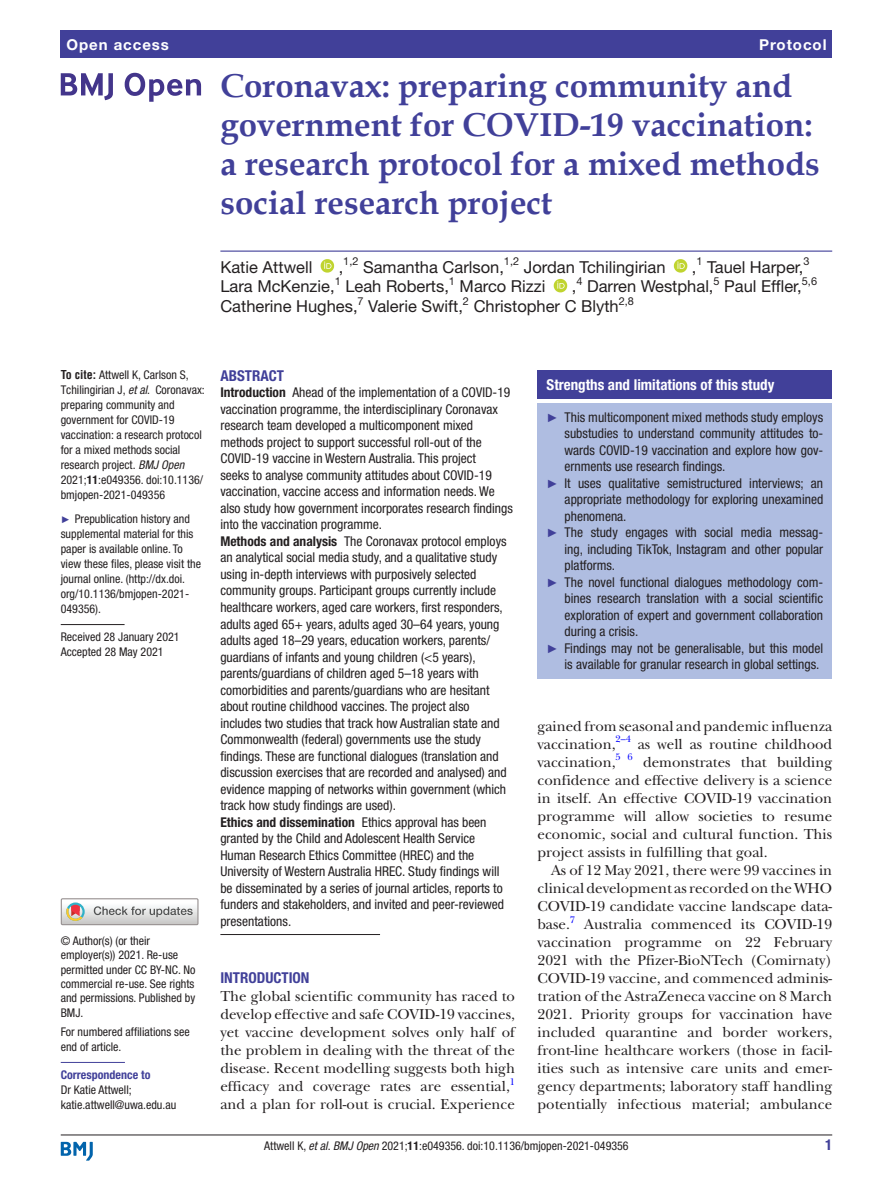
<style>
.page{position:relative;width:893px;height:1191px;background:#fff}
.page>*{position:absolute;margin:0;border:0;box-sizing:border-box;transform-origin:0 0}
.t1{font:700 33px/39px "Book Antiqua";color:#414099}
.t2{font:16.5px "Helvetica Neue LT Std";color:#231f20}
.t3{font:15px/18px "New Baskerville";color:#231f20;text-align:justify}
.t4{font:700 condensed 15px "Helvetica Neue LT Std";color:#fff}
.t5{font:700 condensed 15px "Helvetica Neue LT Std";color:#414099}
.t6{font:700 15px "Helvetica Neue LT Std";letter-spacing:.065em;color:#fff}
.t7{font:condensed 13.5px/16.5px "Helvetica Neue LT Std";color:#231f20}
.t8{font:condensed 12px/15px "Helvetica Neue LT Std";color:#231f20}
.t9{font:700 condensed 12px "Helvetica Neue LT Std";color:#414099}
.t10{font:10.95px "Helvetica Neue LT Std";color:#231f20}
.t11{font:9.9px "New Baskerville";color:#00f}
.s1{font-family:"Helvetica LT Std";font-weight:700}
.s2{font-style:italic}
.s3{font-weight:700}
.s4{font-family:"Arial";font-stretch:normal;font-size:9.75px;color:#414099}
.s5{font-family:"Arial";font-stretch:normal;font-size:12px;color:#414099}
</style>
<div class="page">
<hr style="left:61px;top:1134px;width:771px;height:1px;background:#231f20">
<svg style="left:61px;top:1141px;width:32px;height:19px"></svg>
<div style="left:61px;top:31px;width:771px;height:27px;background:#414099"></div>
<hr style="left:220px;top:250px;width:612px;height:2px;background:#414099">
<svg style="left:321px;top:259px;width:13px;height:14px"></svg>
<svg style="left:674px;top:259px;width:13px;height:14px"></svg>
<svg style="left:554px;top:279px;width:13px;height:13px"></svg>
<hr style="left:61px;top:624px;width:64px;height:1px;background:#231f20">
<hr style="left:61px;top:1062px;width:64px;height:1px;background:#414099">
<svg style="left:61px;top:73px;width:52px;height:27px"></svg>
<svg style="left:125px;top:73px;width:76px;height:29px"></svg>
<div style="left:61px;top:898px;width:138px;height:27px;border:1px solid #969090"></div>
<svg style="left:61px;top:898px;width:137px;height:26px"></svg>
<hr style="left:220px;top:934px;width:160px;height:1px;background:#231f20">
<div style="left:538px;top:370px;width:294px;height:29px;background:#414099"></div>
<div style="left:538px;top:403px;width:294px;height:275px;background:#afbde1"></div>
<p class="t6" style="left:66px;top:35px;width:104px">Open access</p>
<p class="t6" style="left:759px;top:35px;width:69px">Protocol</p>
<h1 class="t1" style="left:220px;top:66px;width:601px">Coronavax: preparing community and government for COVID-19 vaccination: a research protocol for a mixed methods social research project</h1>
<p class="t2" style="left:220px;top:257px;width:93px">Katie Attwell</p>
<p class="t2" style="left:339px;top:257px;width:6px">,</p>
<p class="t10" style="left:343px;top:255px;width:17px">1,2</p>
<p class="t2" style="left:363px;top:257px;width:142px">Samantha Carlson,</p>
<p class="t10" style="left:504px;top:255px;width:17px">1,2</p>
<p class="t2" style="left:524px;top:257px;width:143px">Jordan Tchilingirian</p>
<p class="t2" style="left:692px;top:257px;width:6px">,</p>
<p class="t10" style="left:696px;top:255px;width:8px">1</p>
<p class="t2" style="left:707px;top:257px;width:98px">Tauel Harper,</p>
<p class="t10" style="left:803px;top:255px;width:8px">3</p>
<p class="t2" style="left:220px;top:277px;width:116px">Lara McKenzie,</p>
<p class="t10" style="left:335px;top:274px;width:8px">1</p>
<p class="t2" style="left:345px;top:277px;width:105px">Leah Roberts,</p>
<p class="t10" style="left:449px;top:274px;width:8px">1</p>
<p class="t2" style="left:460px;top:277px;width:87px">Marco Rizzi</p>
<p class="t10" style="left:576px;top:274px;width:8px">4</p>
<p class="t2" style="left:587px;top:277px;width:128px">Darren Westphal,</p>
<p class="t10" style="left:714px;top:274px;width:8px">5</p>
<p class="t2" style="left:724px;top:277px;width:79px">Paul Effler,</p>
<p class="t10" style="left:802px;top:274px;width:17px">5,6</p>
<p class="t2" style="left:572px;top:277px;width:6px">,</p>
<p class="t2" style="left:220px;top:296px;width:139px">Catherine Hughes,</p>
<p class="t10" style="left:358px;top:294px;width:8px">7</p>
<p class="t2" style="left:368px;top:296px;width:96px">Valerie Swift,</p>
<p class="t10" style="left:463px;top:294px;width:8px">2</p>
<p class="t2" style="left:474px;top:296px;width:147px">Christopher C Blyth</p>
<p class="t10" style="left:619px;top:294px;width:17px">2,8</p>
<p class="t8" style="left:61px;top:367px;width:145px"><span class="s1">To cite:</span> Attwell K, Carlson S,<br>Tchilingirian J, <span class="s2">et al</span>. Coronavax: preparing community and government for COVID-19 vaccination: a research protocol for a mixed methods social research project. <span class="s2">BMJ Open<br></span>2021;<span class="s3">11</span>:e049356. doi:10.1136/ bmjopen-2021-049356</p>
<p class="t8" style="left:61px;top:511px;width:142px"><span class="s4">►</span> Prepublication history and supplemental material for this paper is available online. To view these files, please visit the journal online. (http://dx.doi. org/10.1136/bmjopen-2021-<br>049356).</p>
<p class="t8" style="left:61px;top:629px;width:120px">Received 28 January 2021<br>Accepted 28 May 2021</p>
<p class="t8" style="left:61px;top:933px;width:136px;line-height:14.4px">© Author(s) (or their employer(s)) 2021. Re-use permitted under CC BY-NC. No commercial re-use. See rights and permissions. Published by<br>BMJ.</p>
<p class="t8" style="left:61px;top:1024px;width:130px">For numbered affiliations see end of article.</p>
<p class="t9" style="left:61px;top:1067px;width:91px">Correspondence to</p>
<p class="t8" style="left:61px;top:1082px;width:117px">Dr Katie Attwell; katie.attwell@uwa.edu.au</p>
<p class="t5" style="left:220px;top:366px;width:65px">ABSTRACT</p>
<p class="t7" style="left:220px;top:384px;width:294px"><span class="s3">Introduction</span> Ahead of the implementation of a COVID-19 vaccination programme, the interdisciplinary Coronavax research team developed a multicomponent mixed methods project to support successful roll-out of the COVID-19 vaccine in Western Australia. This project<br>seeks to analyse community attitudes about COVID-19 vaccination, vaccine access and information needs. We also study how government incorporates research findings into the vaccination programme.<br><span class="s3">Methods and analysis</span> The Coronavax protocol employs an analytical social media study, and a qualitative study using in-depth interviews with purposively selected community groups. Participant groups currently include healthcare workers, aged care workers, first responders, adults aged 65+ years, adults aged 30–64 years, young adults aged 18–29 years, education workers, parents/ guardians of infants and young children (&lt;5 years), parents/guardians of children aged 5–18 years with comorbidities and parents/guardians who are hesitant about routine childhood vaccines. The project also includes two studies that track how Australian state and Commonwealth (federal) governments use the study findings. These are functional dialogues (translation and discussion exercises that are recorded and analysed) and evidence mapping of networks within government (which track how study findings are used).<br><span class="s3">Ethics and dissemination</span> Ethics approval has been granted by the Child and Adolescent Health Service Human Research Ethics Committee (HREC) and the University of Western Australia HREC. Study findings will be disseminated by a series of journal articles, reports to funders and stakeholders, and invited and peer-reviewed presentations.</p>
<p class="t5" style="left:220px;top:969px;width:91px">INTRODUCTION</p>
<p class="t3" style="left:220px;top:987px;width:296px">The global scientific community has raced to develop effective and safe COVID-19 vaccines, yet vaccine development solves only half of the problem in dealing with the threat of the disease. Recent modelling suggests both high efficacy and coverage rates are essential,<sup>1 </sup>and a plan for roll-out is crucial. Experience</p>
<p class="t4" style="left:547px;top:375px;width:229px">Strengths and limitations of this study</p>
<p class="t7" style="left:547px;top:408px;width:278px"><span class="s5">►</span> This multicomponent mixed methods study employs</p>
<p class="t7" style="left:565px;top:425px;width:260px">substudies to understand community attitudes to-</p>
<p class="t7" style="left:565px;top:441px;width:260px">wards COVID-19 vaccination and explore how gov-</p>
<p class="t7" style="left:565px;top:458px;width:162px">ernments use research findings.</p>
<p class="t7" style="left:547px;top:474px;width:278px"><span class="s5">►</span> It uses qualitative semistructured interviews; an</p>
<p class="t7" style="left:565px;top:491px;width:260px">appropriate methodology for exploring unexamined</p>
<p class="t7" style="left:565px;top:507px;width:63px">phenomena.</p>
<p class="t7" style="left:547px;top:524px;width:278px"><span class="s5">►</span> The study engages with social media messag-</p>
<p class="t7" style="left:565px;top:540px;width:260px">ing, including TikTok, Instagram and other popular</p>
<p class="t7" style="left:565px;top:557px;width:52px">platforms.</p>
<p class="t7" style="left:547px;top:573px;width:278px"><span class="s5">►</span> The novel functional dialogues methodology com-</p>
<p class="t7" style="left:565px;top:590px;width:260px">bines research translation with a social scientific</p>
<p class="t7" style="left:565px;top:606px;width:260px">exploration of expert and government collaboration</p>
<p class="t7" style="left:565px;top:623px;width:75px">during a crisis.</p>
<p class="t7" style="left:547px;top:639px;width:278px"><span class="s5">►</span> Findings may not be generalisable, but this model</p>
<p class="t7" style="left:565px;top:656px;width:256px">is available for granular research in global settings.</p>
<p class="t3" style="left:538px;top:717px;width:296px">gained from seasonal and pandemic influenza vaccination,<sup>2–4</sup></p>
<p class="t3" style="left:638px;top:735px;width:196px">as well as routine childhood</p>
<p class="t11" style="left:616px;top:751px;width:19px">5 6</p>
<p class="t3" style="left:538px;top:753px;width:296px;text-indent:105px">demonstrates that building confidence and effective delivery is a science in itself. An effective COVID-19 vaccination programme will allow societies to resume economic, social and cultural function. This project assists in fulfilling that goal.</p>
<p class="t3" style="left:538px;top:861px;width:296px;text-indent:14px">As of 12 May 2021, there were 99 vaccines in clinical development as recorded on the WHO COVID-19 candidate vaccine landscape data&shy;base.</p>
<p class="t3" style="left:538px;top:753px;width:79px">vaccination,</p>
<p class="t11" style="left:570px;top:913px;width:7px">7</p>
<p class="t3" style="left:538px;top:915px;width:296px;text-indent:47px">Australia commenced its COVID-19 vaccination programme on 22 February 2021 with the Pfizer-BioNTech (Comirnaty)<br>COVID-19 vaccine, and commenced adminis&shy;tration of the AstraZeneca vaccine on 8 March 2021. Priority groups for vaccination have included quarantine and border workers, front-line healthcare workers (those in facil&shy;ities such as intensive care units and emer&shy;gency departments; laboratory staff handling potentially infectious material; ambulance</p>
<p class="t8" style="left:264px;top:1137px;width:366px">Attwell K, <span class="s2">et al</span>. <span class="s2">BMJ Open</span> 2021;<span class="s3">11</span>:e049356. doi:10.1136/bmjopen-2021-049356</p>
<p class="t5" style="left:825px;top:1135px;width:9px">1</p>
</div>
